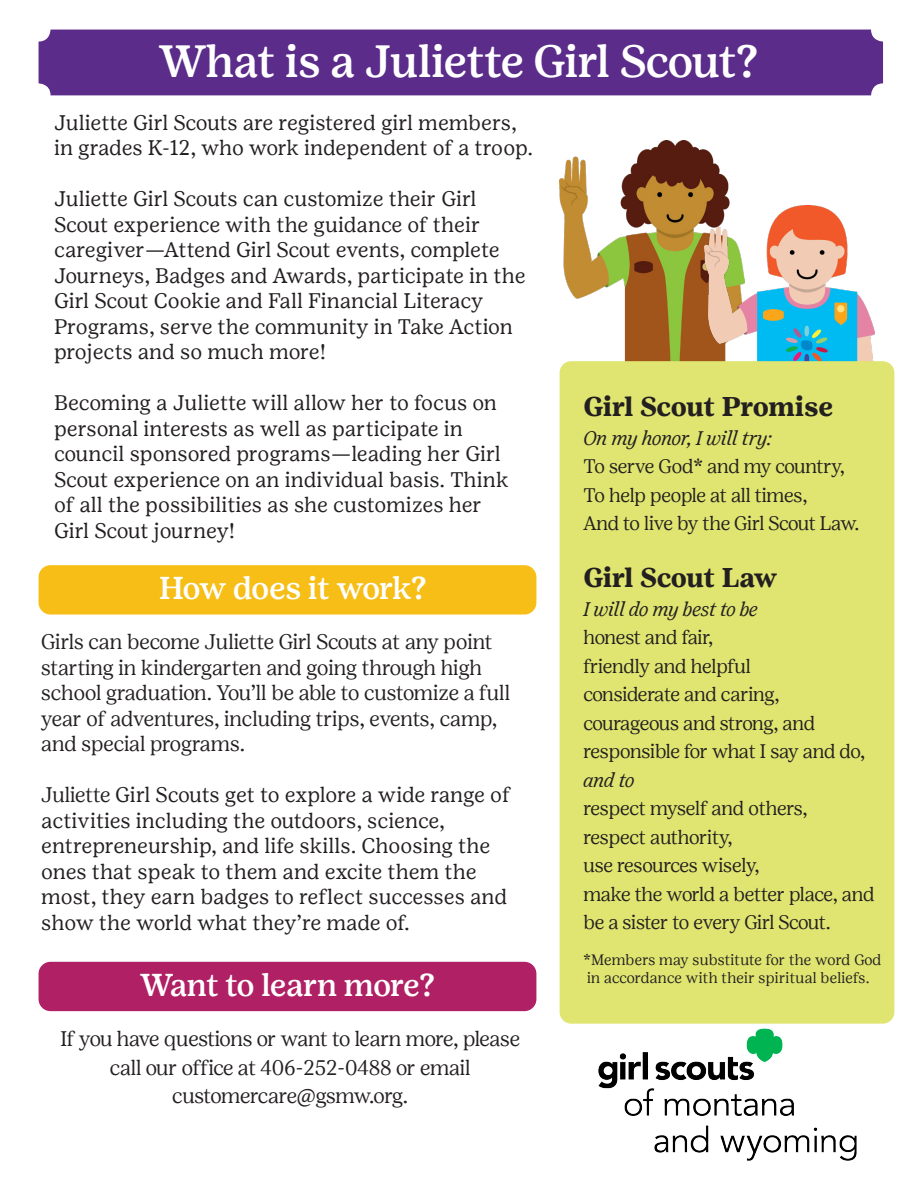
<style>
.page{position:relative;width:918px;height:1188px;background:#fff}
.page>*{position:absolute;margin:0;border:0;box-sizing:border-box;transform-origin:0 0}
.t1{font:500 45px "Girl Scout Text";letter-spacing:-.035em;color:#fff}
.t2{font:500 31.5px "Girl Scout Text";letter-spacing:-.04em;color:#fff}
.t3{font:700 27px "Girl Scout Text";letter-spacing:-.025em;color:#231f20}
.t4{font:21px/25.5px "Girl Scout Text";letter-spacing:-.005em;color:#231f20}
.t5{font:300 21px/25.5px "Girl Scout Display";letter-spacing:-.01em;color:#231f20;text-align:center}
.t6{font:300 19.5px/28.5px "Girl Scout Display";letter-spacing:-.015em;color:#231f20}
.t7{font:italic 300 19.5px "Girl Scout Display";letter-spacing:-.01em;color:#231f20}
.t8{font:300 15px/18px "Girl Scout Display";letter-spacing:.02em;color:#231f20}
.s1{font-style:italic}
.s2{font-family:"Girl Scout Display";font-weight:300}
</style>
<div class="page">
<img style="left:560px;top:140px;width:170px;height:229px">
<img style="left:705px;top:205px;width:169px;height:156px">
<div style="left:39px;top:30px;width:844px;height:65px;background:#5b2c8a;border-radius:12px"></div>
<div style="left:560px;top:361px;width:334px;height:663px;background:#dfe570;border-radius:12px"></div>
<img style="left:563px;top:1015px;width:331px;height:146px">
<div style="left:39px;top:565px;width:497px;height:50px;background:#f6be16;border-radius:12px"></div>
<div style="left:39px;top:962px;width:497px;height:49px;background:#af2064;border-radius:12px"></div>
<p class="t1" style="left:158px;top:34px;width:602px">What is a Juliette Girl Scout?</p>
<p class="t4" style="left:54px;top:109px;width:481px">Juliette Girl Scouts are registered girl members, in grades K-12, who work independent of a troop.</p>
<p class="t4" style="left:54px;top:186px;width:473px">Juliette Girl Scouts can customize their Girl Scout experience with the guidance of their caregiver—Attend Girl Scout events, complete Journeys, Badges and Awards, participate in the Girl Scout Cookie and Fall Financial Literacy Programs, serve the community in Take Action projects and so much more!</p>
<p class="t4" style="left:54px;top:390px;width:456px">Becoming a Juliette will allow her to focus on personal interests as well as participate in council sponsored programs—leading her Girl Scout experience on an individual basis. Think of all the possibilities as she customizes her Girl Scout journey!</p>
<p class="t3" style="left:583px;top:390px;width:251px">Girl Scout Promise</p>
<p class="t7" style="left:583px;top:427px;width:190px">On my honor, I will try:</p>
<p class="t6" style="left:583px;top:452px;width:278px">To serve God* and my country,<br>To help people at all times,<br>And to live by the Girl Scout Law.</p>
<p class="t3" style="left:583px;top:561px;width:196px">Girl Scout Law</p>
<p class="t7" style="left:583px;top:598px;width:176px">I will do my best to be</p>
<p class="t6" style="left:583px;top:623px;width:283px">honest and fair,<br>friendly and helpful<br>considerate and caring, courageous and strong, and responsible for what I say and do, <span class="s1">and to</span></p>
<p class="t6" style="left:583px;top:794px;width:293px">respect myself and others, respect authority,<br>use resources wisely,<br>make the world a better place, and be a sister to every Girl Scout.</p>
<p class="t8" style="left:583px;top:951px;width:300px">*Members may substitute for the word God in accordance with their spiritual beliefs.</p>
<p class="t2" style="left:159px;top:569px;width:270px">How does it work?</p>
<p class="t5" style="left:41px;top:629px;width:470px;text-align:left">Girls can become Juliette Girl Scouts at any point starting in kindergarten and going through high school graduation. You’ll be able to customize a full year of adventures, including trips, events, camp, and special programs.</p>
<p class="t4" style="left:41px;top:782px;width:471px"><span class="s2">Juliette</span> Girl Scouts get to explore a wide range of activities including the outdoors, science, entrepreneurship, and life skills. Choosing the ones that speak to them and excite them the most, they earn badges to reflect successes and show the world what they’re made of.</p>
<p class="t2" style="left:140px;top:966px;width:297px">Want to learn more?</p>
<p class="t5" style="left:60px;top:1024px;width:461px;line-height:28.5px">If you have questions or want to learn more, please call our office at 406-252-0488 or email customercare@gsmw.org.</p>
</div>
